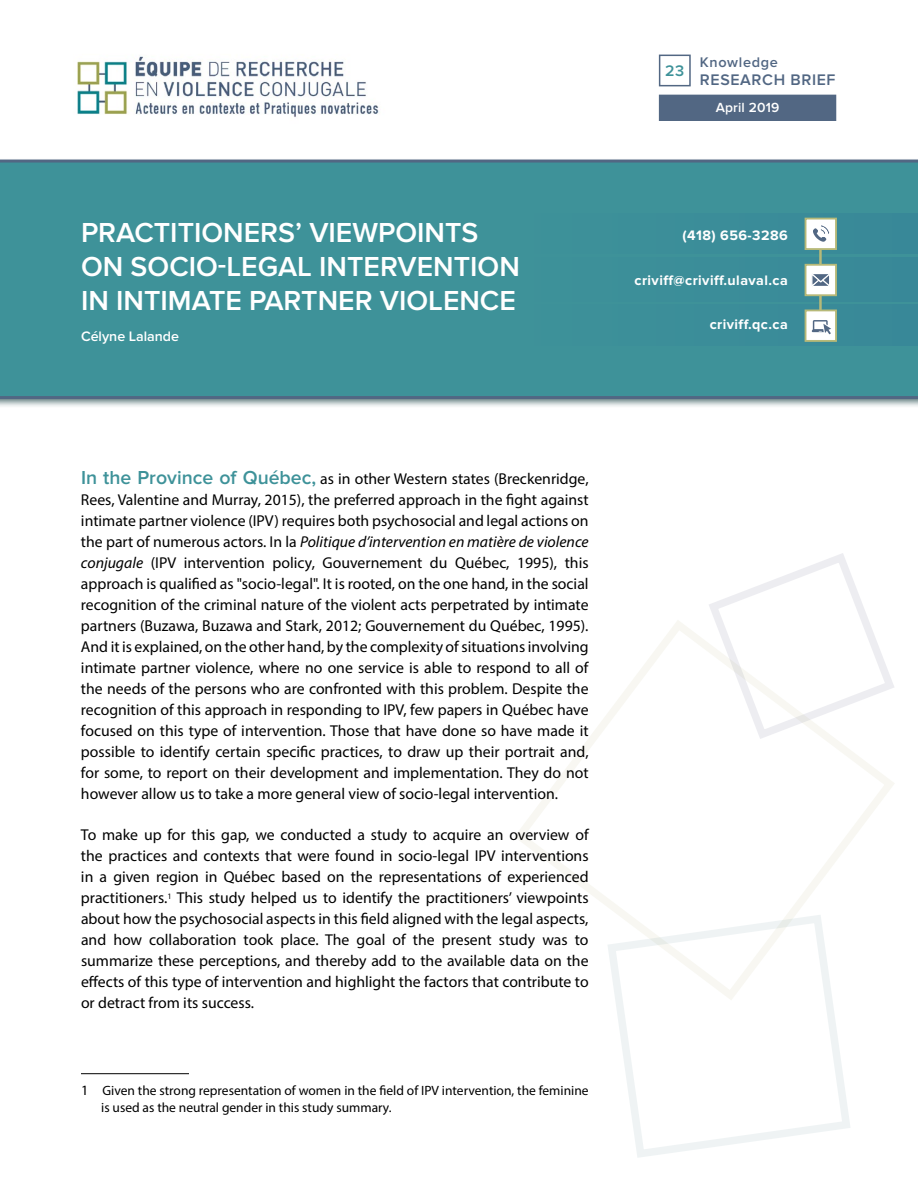
<style>
.page{position:relative;width:918px;height:1188px;background:#fff}
.page>*{position:absolute;margin:0;border:0;box-sizing:border-box;transform-origin:0 0}
.t1{font:600 28.5px/34.2px "Proxima Nova";color:#fff}
.t2{font:600 15.9px "Proxima Nova";letter-spacing:.03em;color:#526783}
.t3{font:600 15.9px "Proxima Nova";color:#3e9299}
.t4{font:15.75px/21px "Myriad Pro";color:#000;text-align:justify}
.t5{font:600 14.4px "Proxima Nova";letter-spacing:.1em;color:#526783}
.t6{font:600 14.4px "Proxima Nova";letter-spacing:.045em;color:#526783}
.t7{font:700 14.25px "Proxima Nova";letter-spacing:.03em;color:#fff}
.t8{font:600 14.25px "Proxima Nova";color:#fff}
.t9{font:600 13.8px "Proxima Nova";letter-spacing:.01em;color:#fff}
.t10{font:13.5px/17.1px "Myriad Pro";color:#000}
.s1{font-family:"Proxima Nova";font-weight:600;font-size:19.5px;color:#3e9299}
.s2{font-style:italic}
.s3{font-size:14.25px}
</style>
<div class="page">
<div style="left:0;top:158px;width:918px;height:251px;background:#164042;opacity:.75"></div>
<img style="left:77px;top:56px;width:302px;height:61px">
<svg style="left:515px;top:621px;width:379px;height:289px"></svg>
<svg style="left:608px;top:910px;width:242px;height:248px"></svg>
<svg style="left:704px;top:553px;width:190px;height:191px"></svg>
<hr style="left:81px;top:1073px;width:108px;height:1px;background:#000">
<div style="left:660px;top:96px;width:175px;height:24px;background:#526783"></div>
<div style="left:659px;top:95px;width:177px;height:26px;border:2px solid #526783"></div>
<div style="left:659px;top:55px;width:32px;height:31px;border:2px solid #526783"></div>
<svg style="left:0;top:160px;width:918px;height:239px"></svg>
<h1 class="t1" style="left:81px;top:216px;width:440px">PRACTITIONERS’ VIEWPOINTS<br>ON SOCIO-LEGAL INTERVENTION<br>IN INTIMATE PARTNER VIOLENCE</h1>
<p class="t8" style="left:81px;top:328px;width:100px">Célyne Lalande</p>
<p class="t3" style="left:665px;top:62px;width:21px">23</p>
<p class="t2" style="left:704px;top:54px;width:134px">FICHE SYNTHÈSE</p>
<p class="t5" style="left:704px;top:70px;width:78px">recherche</p>
<p class="t6" style="left:700px;top:53px;width:79px">Knowledge</p>
<p class="t2" style="left:700px;top:70px;width:137px">RESEARCH BRIEF</p>
<p class="t9" style="left:716px;top:100px;width:65px">April 2019</p>
<p class="t7" style="left:683px;top:227px;width:107px">(418) 656-3286</p>
<p class="t7" style="left:634px;top:272px;width:155px">criviff@criviff.ulaval.ca</p>
<p class="t7" style="left:710px;top:316px;width:79px">criviff.qc.ca</p>
<p class="t4" style="left:81px;top:468px;width:509px"><span class="s1">In the Province of Québec,</span> as in other Western states (Breckenridge, Rees, Valentine and Murray, 2015), the preferred approach in the fight against intimate partner violence (IPV) requires both psychosocial and legal actions on the part of numerous actors. In la <span class="s2">Politique d’intervention en matière de violence conjugale</span> (IPV intervention policy, Gouvernement du Québec, 1995), this approach is qualified as "socio-legal". It is rooted, on the one hand, in the social recognition of the criminal nature of the violent acts perpetrated by intimate partners (Buzawa, Buzawa and Stark, 2012; Gouvernement du Québec, 1995).<br>And it is explained, on the other hand, by the complexity of situations involving intimate partner violence, where no one service is able to respond to all of the needs of the persons who are confronted with this problem. Despite the recognition of this approach in responding to IPV, few papers in Québec have focused on this type of intervention. Those that have done so have made it possible to identify certain specific practices, to draw up their portrait and, for some, to report on their development and implementation. They do not however allow us to take a more general view of socio-legal intervention.</p>
<p class="t4" style="left:81px;top:824px;width:509px">To make up for this gap, we conducted a study to acquire an overview of the practices and contexts that were found in socio-legal IPV interventions in a given region in Québec based on the representations of experienced practitioners.<sup>1</sup> This study helped us to identify the practitioners’ viewpoints about how the psychosocial aspects in this field aligned with the legal aspects, and how collaboration took place. The goal of the present study was to summarize these perceptions, and thereby add to the available data on the effects of this type of intervention and highlight the factors that contribute to or detract from its success.</p>
<p class="t10" style="left:101px;top:1082px;width:489px;text-indent:-20px"><span class="s3">1</span> Given the strong representation of women in the field of IPV intervention, the feminine is used as the neutral gender in this study summary.</p>
</div>
